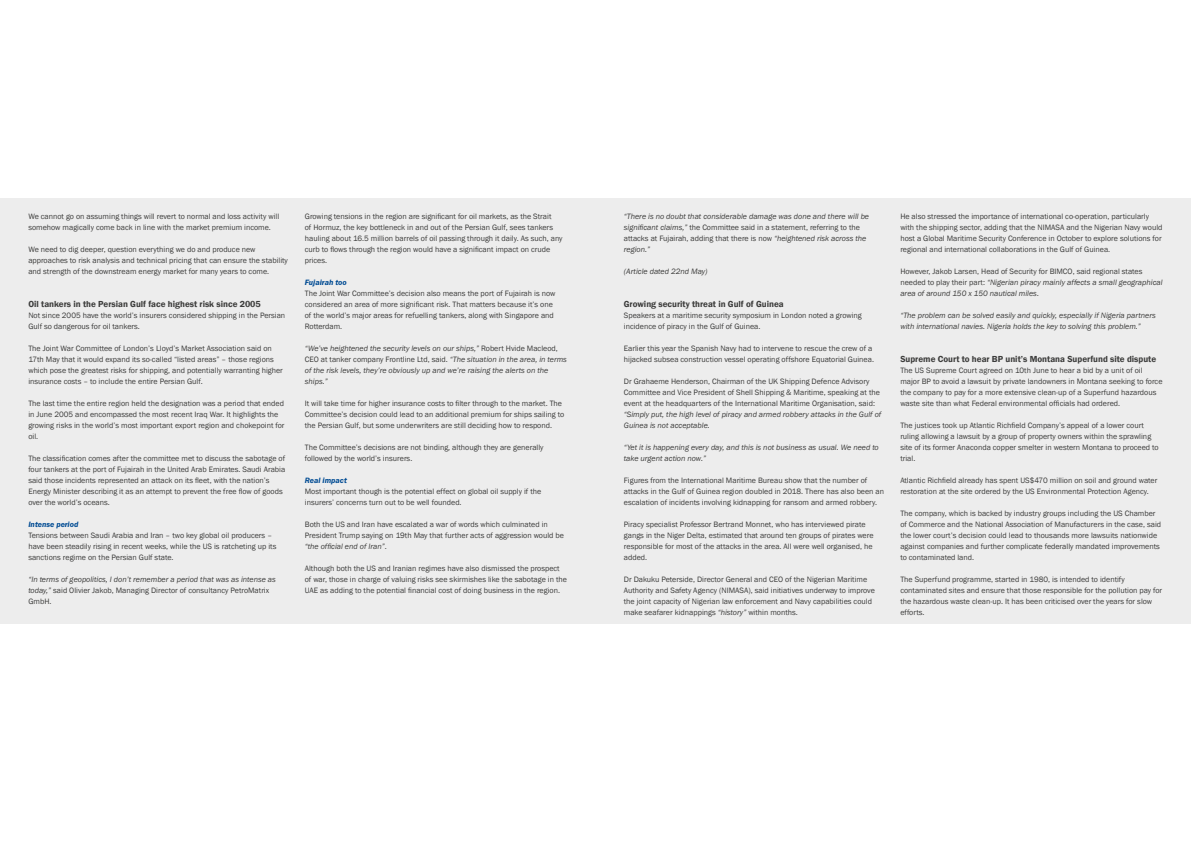
<style>
.page{position:relative;width:1191px;height:842px;background:#fff}
.page>*{position:absolute;margin:0;border:0;box-sizing:border-box;transform-origin:0 0}
.t1{font:600 9px "Franklin Gothic";color:#3c3c3b}
.t2{font:8px/11px "Franklin Gothic";color:#3c3c3b}
.t3{font:italic 8px/11px "Franklin Gothic";color:#3c3c3b}
.t4{font:8px "Franklin Gothic URW Dem Ita";color:#004b93}
.s1{font-style:normal}
.s2{font-style:italic}
</style>
<div class="page">
<div style="left:0;top:198px;width:1191px;height:426px;background:#ededed"></div>
<p class="t2" style="left:28px;top:211px;width:252px">We cannot go on assuming things will revert to normal and loss activity will somehow magically come back in line with the market premium income.</p>
<p class="t2" style="left:28px;top:244px;width:261px">We need to dig deeper, question everything we do and produce new approaches to risk analysis and technical pricing that can ensure the stability and strength of the downstream energy market for many years to come.</p>
<p class="t1" style="left:28px;top:299px;width:234px">Oil tankers in the Persian Gulf face highest risk since 2005</p>
<p class="t2" style="left:28px;top:310px;width:258px">Not since 2005 have the world’s insurers considered shipping in the Persian<br>Gulf so dangerous for oil tankers.</p>
<p class="t2" style="left:28px;top:343px;width:256px">The Joint War Committee of London’s Lloyd’s Market Association said on 17th May that it would expand its so-called “listed areas” – those regions which pose the greatest risks for shipping, and potentially warranting higher insurance costs – to include the entire Persian Gulf.</p>
<p class="t2" style="left:28px;top:398px;width:258px">The last time the entire region held the designation was a period that ended in June 2005 and encompassed the most recent Iraq War. It highlights the growing risks in the world’s most important export region and chokepoint for oil.</p>
<p class="t2" style="left:28px;top:453px;width:258px">The classification comes after the committee met to discuss the sabotage of four tankers at the port of Fujairah in the United Arab Emirates. Saudi Arabia said those incidents represented an attack on its fleet, with the nation’s Energy Minister describing it as an attempt to prevent the free flow of goods over the world’s oceans.</p>
<p class="t4" style="left:28px;top:519px;width:52px">Intense period</p>
<p class="t2" style="left:28px;top:530px;width:249px">Tensions between Saudi Arabia and Iran – two key global oil producers – have been steadily rising in recent weeks, while the US is ratcheting up its sanctions regime on the Persian Gulf state.</p>
<p class="t3" style="left:28px;top:574px;width:249px">“In terms of geopolitics, I don’t remember a period that was as intense as today,” <span class="s1">said Olivier Jakob, Managing Director of consultancy PetroMatrix<br>GmbH.</span></p>
<p class="t2" style="left:305px;top:211px;width:259px">Growing tensions in the region are significant for oil markets, as the Strait<br>of Hormuz, the key bottleneck in and out of the Persian Gulf, sees tankers hauling about 16.5 million barrels of oil passing through it daily. As such, any curb to flows through the region would have a significant impact on crude prices.</p>
<p class="t4" style="left:305px;top:277px;width:43px">Fujairah too</p>
<p class="t2" style="left:305px;top:288px;width:252px">The Joint War Committee’s decision also means the port of Fujairah is now considered an area of more significant risk. That matters because it’s one of the world’s major areas for refuelling tankers, along with Singapore and Rotterdam.</p>
<p class="t3" style="left:305px;top:343px;width:264px">“We’ve heightened the security levels on our ships,” <span class="s1">Robert Hvide Macleod, CEO at tanker company Frontline Ltd, said.</span> “The situation in the area, in terms of the risk levels, they’re obviously up and we’re raising the alerts on the ships.”</p>
<p class="t2" style="left:305px;top:398px;width:261px">It will take time for higher insurance costs to filter through to the market. The<br>Committee’s decision could lead to an additional premium for ships sailing to the Persian Gulf, but some underwriters are still deciding how to respond.</p>
<p class="t2" style="left:305px;top:442px;width:240px">The Committee’s decisions are not binding, although they are generally followed by the world’s insurers.</p>
<p class="t4" style="left:305px;top:475px;width:44px">Real impact</p>
<p class="t2" style="left:305px;top:486px;width:238px">Most important though is the potential effect on global oil supply if the insurers’ concerns turn out to be well founded.</p>
<p class="t2" style="left:305px;top:519px;width:261px">Both the US and Iran have escalated a war of words which culminated in<br>President Trump saying on 19th May that further acts of aggression would be <span class="s2">“the official end of Iran”</span>.</p>
<p class="t2" style="left:305px;top:563px;width:264px">Although both the US and Iranian regimes have also dismissed the prospect of war, those in charge of valuing risks see skirmishes like the sabotage in the<br>UAE as adding to the potential financial cost of doing business in the region.</p>
<p class="t3" style="left:624px;top:211px;width:247px">“There is no doubt that considerable damage was done and there will be significant claims,” <span class="s1">the Committee said in a statement, referring to the attacks at Fujairah, adding that there is now</span> “heightened risk across the region.”</p>
<p class="t3" style="left:624px;top:266px;width:85px">(Article dated 22nd May)</p>
<p class="t1" style="left:624px;top:299px;width:161px">Growing security threat in Gulf of Guinea</p>
<p class="t2" style="left:624px;top:310px;width:239px">Speakers at a maritime security symposium in London noted a growing incidence of piracy in the Gulf of Guinea.</p>
<p class="t2" style="left:624px;top:343px;width:252px">Earlier this year the Spanish Navy had to intervene to rescue the crew of a hijacked subsea construction vessel operating offshore Equatorial Guinea.</p>
<p class="t2" style="left:624px;top:376px;width:258px">Dr Grahaeme Henderson, Chairman of the UK Shipping Defence Advisory<br>Committee and Vice President of Shell Shipping &amp; Maritime, speaking at the event at the headquarters of the International Maritime Organisation, said:</p>
<p class="t3" style="left:624px;top:409px;width:259px">“Simply put, the high level of piracy and armed robbery attacks in the Gulf of<br>Guinea is not acceptable.</p>
<p class="t3" style="left:624px;top:442px;width:256px">“Yet it is happening every day, and this is not business as usual. We need to take urgent action now.”</p>
<p class="t2" style="left:624px;top:475px;width:262px">Figures from the International Maritime Bureau show that the number of attacks in the Gulf of Guinea region doubled in 2018. There has also been an escalation of incidents involving kidnapping for ransom and armed robbery.</p>
<p class="t2" style="left:624px;top:519px;width:251px">Piracy specialist Professor Bertrand Monnet, who has interviewed pirate gangs in the Niger Delta, estimated that around ten groups of pirates were responsible for most of the attacks in the area. All were well organised, he added.</p>
<p class="t2" style="left:624px;top:574px;width:252px">Dr Dakuku Peterside, Director General and CEO of the Nigerian Maritime Authority and Safety Agency (NIMASA), said initiatives underway to improve the joint capacity of Nigerian law enforcement and Navy capabilities could make seafarer kidnappings <span class="s2">“history”</span> within months.</p>
<p class="t2" style="left:900px;top:211px;width:264px">He also stressed the importance of international co-operation, particularly with the shipping sector, adding that the NIMASA and the Nigerian Navy would host a Global Maritime Security Conference in October to explore solutions for regional and international collaborations in the Gulf of Guinea.</p>
<p class="t2" style="left:900px;top:266px;width:264px">However, Jakob Larsen, Head of Security for BIMCO, said regional states needed to play their part: <span class="s2">“Nigerian piracy mainly affects a small geographical area of around 150 x 150 nautical miles.</span></p>
<p class="t3" style="left:900px;top:310px;width:257px">“The problem can be solved easily and quickly, especially if Nigeria partners with international navies. Nigeria holds the key to solving this problem.”</p>
<p class="t1" style="left:900px;top:354px;width:257px">Supreme Court to hear BP unit’s Montana Superfund site dispute</p>
<p class="t2" style="left:900px;top:365px;width:264px">The US Supreme Court agreed on 10th June to hear a bid by a unit of oil major BP to avoid a lawsuit by private landowners in Montana seeking to force the company to pay for a more extensive clean-up of a Superfund hazardous waste site than what Federal environmental officials had ordered.</p>
<p class="t2" style="left:900px;top:420px;width:260px">The justices took up Atlantic Richfield Company’s appeal of a lower court ruling allowing a lawsuit by a group of property owners within the sprawling site of its former Anaconda copper smelter in western Montana to proceed to trial.</p>
<p class="t2" style="left:900px;top:475px;width:259px">Atlantic Richfield already has spent US$470 million on soil and ground water restoration at the site ordered by the US Environmental Protection Agency.</p>
<p class="t2" style="left:900px;top:508px;width:262px">The company, which is backed by industry groups including the US Chamber of Commerce and the National Association of Manufacturers in the case, said the lower court’s decision could lead to thousands more lawsuits nationwide against companies and further complicate federally mandated improvements to contaminated land.</p>
<p class="t2" style="left:900px;top:574px;width:263px">The Superfund programme, started in 1980, is intended to identify contaminated sites and ensure that those responsible for the pollution pay for the hazardous waste clean-up. It has been criticised over the years for slow efforts.</p>
</div>
